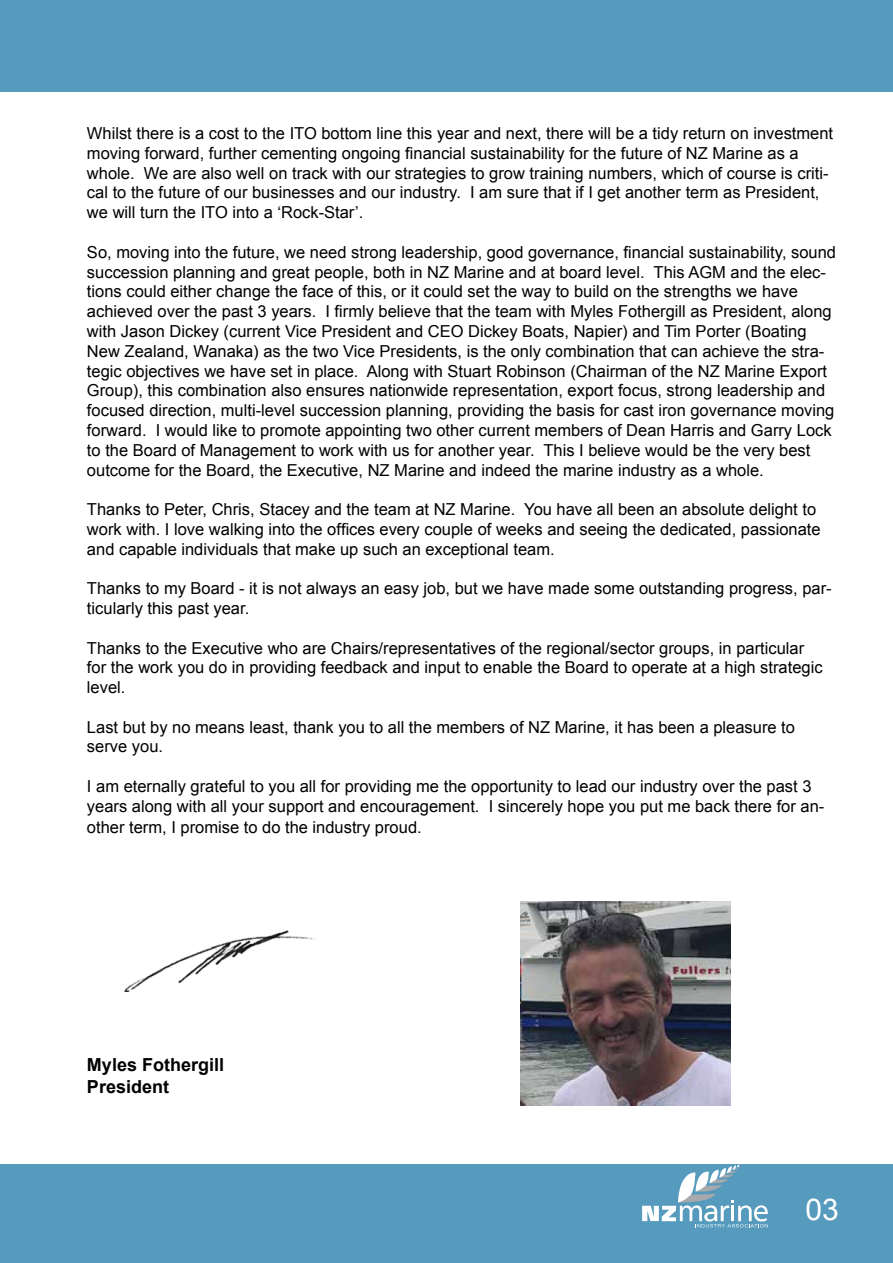
<style>
.page{position:relative;width:893px;height:1263px;background:#fff}
.page>*{position:absolute;margin:0;border:0;box-sizing:border-box;transform-origin:0 0}
.t1{font:30px "Arial";color:#fff}
.t2{font:700 18px/21.6px "Arial";color:#000}
.t3{font:16.5px/19.8px "Arial";color:#000}
</style>
<div class="page">
<div style="left:0;top:1164px;width:893px;height:99px;background:#569bbe"></div>
<div style="left:0;top:0;width:893px;height:91px;background:#569bbe"></div>
<svg style="left:642px;top:1164px;width:126px;height:63px"></svg>
<img style="left:124px;top:930px;width:189px;height:61px">
<img style="left:520px;top:901px;width:211px;height:205px">
<p class="t3" style="left:87px;top:124px;width:748px">Whilst there is a cost to the ITO bottom line this year and next, there will be a tidy return on investment moving forward, further cementing ongoing financial sustainability for the future of NZ Marine as a whole. We are also well on track with our strategies to grow training numbers, which of course is criti&shy;cal to the future of our businesses and our industry. I am sure that if I get another term as President, we will turn the ITO into a ‘Rock-Star’.</p>
<p class="t3" style="left:87px;top:242px;width:751px">So, moving into the future, we need strong leadership, good governance, financial sustainability, sound succession planning and great people, both in NZ Marine and at board level. This AGM and the elec&shy;tions could either change the face of this, or it could set the way to build on the strengths we have achieved over the past 3 years. I firmly believe that the team with Myles Fothergill as President, along with Jason Dickey (current Vice President and CEO Dickey Boats, Napier) and Tim Porter (Boating New Zealand, Wanaka) as the two Vice Presidents, is the only combination that can achieve the stra&shy;tegic objectives we have set in place. Along with Stuart Robinson (Chairman of the NZ Marine Export Group), this combination also ensures nationwide representation, export focus, strong leadership and focused direction, multi-level succession planning, providing the basis for cast iron governance moving forward. I would like to promote appointing two other current members of Dean Harris and Garry Lock to the Board of Management to work with us for another year. This I believe would be the very best outcome for the Board, the Executive, NZ Marine and indeed the marine industry as a whole.</p>
<p class="t3" style="left:87px;top:499px;width:735px">Thanks to Peter, Chris, Stacey and the team at NZ Marine. You have all been an absolute delight to work with. I love walking into the offices every couple of weeks and seeing the dedicated, passionate and capable individuals that make up such an exceptional team.</p>
<p class="t3" style="left:87px;top:579px;width:746px">Thanks to my Board - it is not always an easy job, but we have made some outstanding progress, par&shy;ticularly this past year.</p>
<p class="t3" style="left:87px;top:638px;width:737px">Thanks to the Executive who are Chairs/representatives of the regional/sector groups, in particular for the work you do in providing feedback and input to enable the Board to operate at a high strategic level.</p>
<p class="t3" style="left:87px;top:717px;width:710px">Last but by no means least, thank you to all the members of NZ Marine, it has been a pleasure to serve you.</p>
<p class="t3" style="left:87px;top:776px;width:739px">I am eternally grateful to you all for providing me the opportunity to lead our industry over the past 3 years along with all your support and encouragement. I sincerely hope you put me back there for an-</p>
<p class="t3" style="left:87px;top:818px;width:336px">other term, I promise to do the industry proud.</p>
<p class="t2" style="left:87px;top:1054px;width:139px">Myles Fothergill<br>President</p>
<h1 class="t1" style="left:806px;top:1190px;width:35px">03</h1>
</div>
